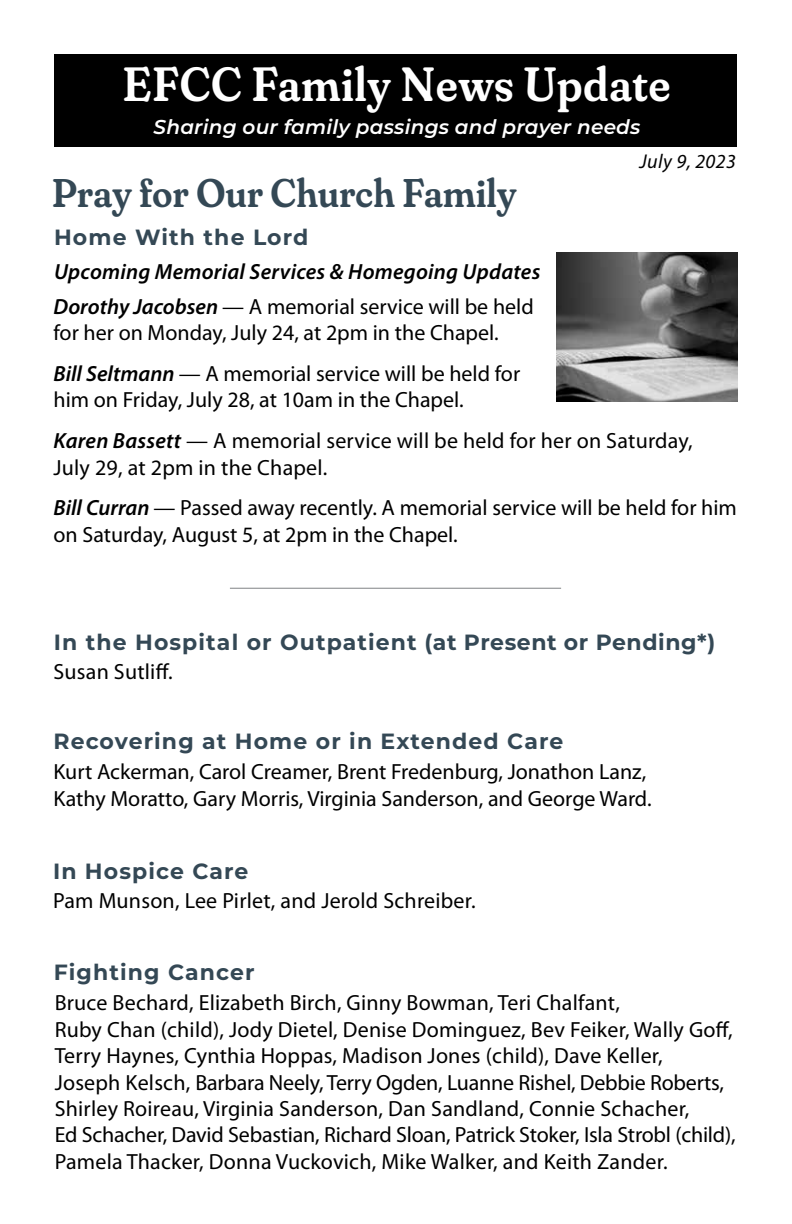
<style>
.page{position:relative;width:792px;height:1224px;background:#fff}
.page>*{position:absolute;margin:0;border:0;box-sizing:border-box;transform-origin:0 0}
.t1{font:600 48px "Fraunces 144 pt Super Soft";letter-spacing:.02em;color:#fff}
.t2{font:600 40px "Fraunces 144 pt Super Soft";letter-spacing:.01em;color:#344855}
.t3{font:22px/26.4px "Myriad Pro";color:#000}
.t4{font:700 22px "Montserrat";letter-spacing:.05em;color:#344855}
.t5{font:italic 600 22px "Myriad Pro";letter-spacing:.01em;color:#000}
.t6{font:italic 600 20px "Montserrat";letter-spacing:.01em;color:#fff}
.t7{font:italic 20px "Myriad Pro";letter-spacing:.02em;color:#000}
.s1{font-weight:600;font-style:italic}
</style>
<div class="page">
<img style="left:556px;top:252px;width:181px;height:149px">
<div style="left:55px;top:54px;width:682px;height:93px;background:#000"></div>
<hr style="left:230px;top:588px;width:331px;height:1px;background:#808285">
<h1 class="t1" style="left:123px;top:47px;width:549px">EFCC Family News Update</h1>
<p class="t6" style="left:154px;top:113px;width:488px">Sharing our family passings and prayer needs</p>
<h2 class="t2" style="left:52px;top:162px;width:466px">Pray for Our Church Family</h2>
<p class="t4" style="left:54px;top:221px;width:256px">Home With the Lord</p>
<p class="t5" style="left:54px;top:258px;width:488px">Upcoming Memorial Services &amp; Homegoing Updates</p>
<p class="t7" style="left:640px;top:149px;width:98px">July 9, 2023</p>
<p class="t3" style="left:54px;top:293px;width:482px"><span class="s1">Dorothy Jacobsen</span> — A memorial service will be held for her on Monday, July 24, at 2pm in the Chapel.</p>
<p class="t3" style="left:54px;top:360px;width:468px"><span class="s1">Bill Seltmann</span> — A memorial service will be held for him on Friday, July 28, at 10am in the Chapel.</p>
<p class="t3" style="left:54px;top:427px;width:641px"><span class="s1">Karen Bassett</span> — A memorial service will be held for her on Saturday,<br>July 29, at 2pm in the Chapel.</p>
<p class="t3" style="left:54px;top:495px;width:685px"><span class="s1">Bill Curran</span> — Passed away recently. A memorial service will be held for him on Saturday, August 5, at 2pm in the Chapel.</p>
<p class="t4" style="left:54px;top:626px;width:663px">In the Hospital or Outpatient (at Present or Pending*)</p>
<p class="t3" style="left:54px;top:658px;width:121px">Susan Sutliff.</p>
<p class="t4" style="left:53px;top:725px;width:511px">Recovering at Home or in Extended Care</p>
<p class="t3" style="left:53px;top:759px;width:600px">Kurt Ackerman, Carol Creamer, Brent Fredenburg, Jonathon Lanz,<br>Kathy Moratto, Gary Morris, Virginia Sanderson, and George Ward.</p>
<p class="t4" style="left:53px;top:855px;width:197px">In Hospice Care</p>
<p class="t3" style="left:53px;top:887px;width:424px">Pam Munson, Lee Pirlet, and Jerold Schreiber.</p>
<p class="t4" style="left:54px;top:957px;width:202px">Fighting Cancer</p>
<p class="t3" style="left:55px;top:989px;width:683px">Bruce Bechard, Elizabeth Birch, Ginny Bowman, Teri Chalfant,<br>Ruby Chan (child), Jody Dietel, Denise Dominguez, Bev Feiker, Wally Goff, Terry Haynes, Cynthia Hoppas, Madison Jones (child), Dave Keller,<br>Joseph Kelsch, Barbara Neely, Terry Ogden, Luanne Rishel, Debbie Roberts, Shirley Roireau, Virginia Sanderson, Dan Sandland, Connie Schacher,<br>Ed Schacher, David Sebastian, Richard Sloan, Patrick Stoker, Isla Strobl (child), Pamela Thacker, Donna Vuckovich, Mike Walker, and Keith Zander.</p>
</div>
